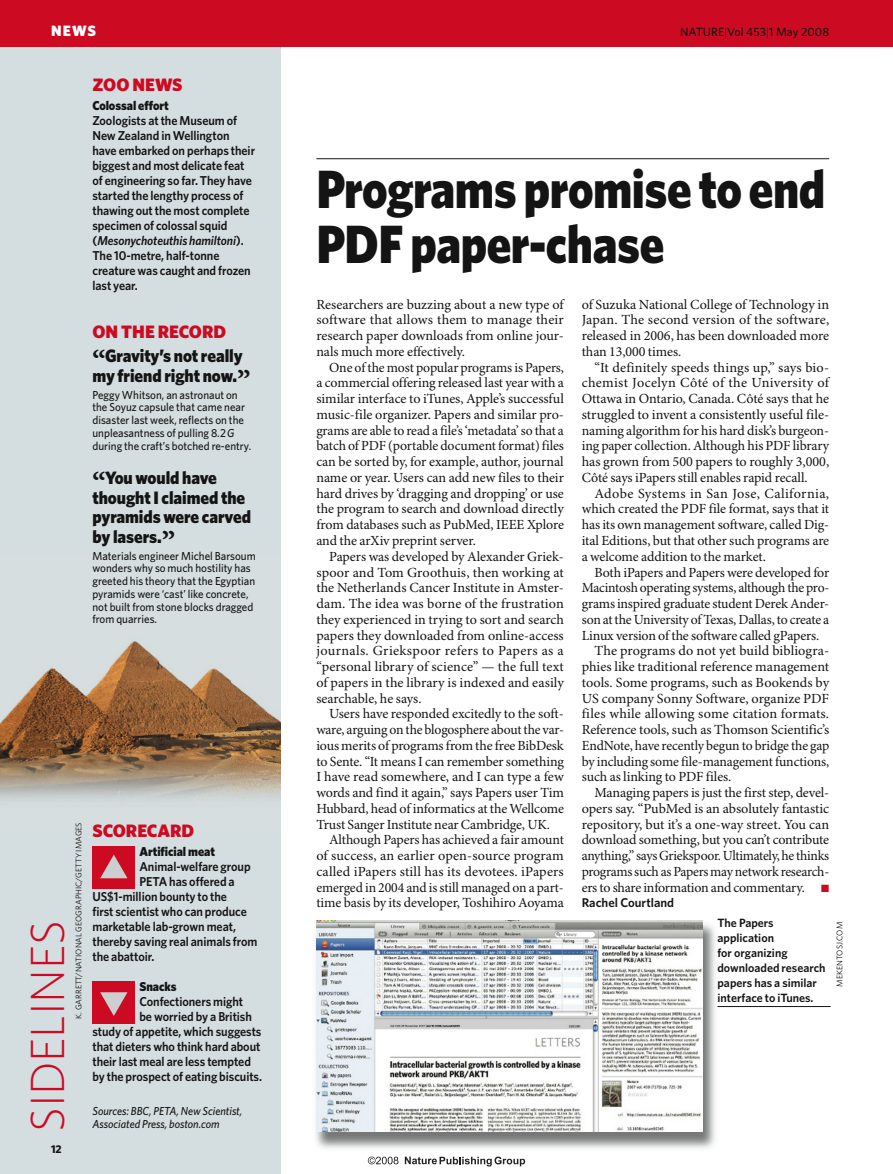
<style>
.page{position:relative;width:893px;height:1174px;background:#fff}
.page>*{position:absolute;margin:0;border:0;box-sizing:border-box;transform-origin:0 0}
.t1{font:900 54px/55.5px "Whitney";letter-spacing:-.01em;color:#141414;scale:.9 1}
.t2{font:300 48px "Whitney";letter-spacing:-.005em;color:#cc0a21}
.t3{font:900 18px/19.5px "Whitney";letter-spacing:-.005em;color:#141414;scale:.95 1}
.t4{font:900 18px "Whitney";color:#cc0a21}
.t5{font:900 15px "Whitney";color:#fff}
.t6{font:13.95px/15.8px "Minion Pro";letter-spacing:-.01em;color:#141414;text-align:justify}
.t7{font:13.95px "Minion Pro";letter-spacing:.015em;color:#141414}
.t8{font:600 12.9px/15px "Whitney";letter-spacing:-.005em;color:#141414;scale:.95 1}
.t9{font:900 12.9px "Whitney";letter-spacing:-.005em;color:#141414;scale:.95 1}
.t10{font:600 12.75px "Whitney";color:#141414}
.t11{font:600 12px/15px "Whitney";color:#141414}
.t12{font:500 12px "Whitney";color:#141414}
.t13{font:500 11.7px/12.8px "Whitney";color:#141414;scale:.95 1}
.t14{font:italic 500 11.7px/12.8px "Whitney";color:#141414;scale:.95 1}
.t15{font:700 11.25px "Whitney";color:#141414}
.t16{font:8.25px "Whitney";color:#141414}
.s1{font-weight:300}
.s2{font-style:italic}
.s3{color:#cc0a21}
.s4{font-family:"Minion Pro";font-weight:700;font-size:30px}
</style>
<div class="page">
<div style="left:0;top:46px;width:281px;height:1128px;background:#d4dddf"></div>
<img style="left:316px;top:921px;width:403px;height:228px">
<img style="left:316px;top:920px;width:386px;height:211px">
<div style="left:92px;top:981px;width:43px;height:42px;background:#cc0a21"></div>
<svg style="left:100px;top:992px;width:27px;height:24px"></svg>
<div style="left:92px;top:846px;width:43px;height:42px;background:#cc0a21"></div>
<svg style="left:100px;top:854px;width:27px;height:24px"></svg>
<img style="left:0;top:641px;width:281px;height:159px">
<hr style="left:717px;top:1006px;width:114px;height:1px;background:#141414">
<div style="left:0;top:0;width:893px;height:47px;background:#cc0a21"></div>
<hr style="left:316px;top:158px;width:513px;height:1px;background:#141414">
<svg style="left:405px;top:1156px;width:120px;height:10px"></svg>
<svg style="left:368px;top:1156px;width:30px;height:8px"></svg>
<p class="t5" style="left:51px;top:25px;width:47px">NEWS</p>
<p class="t12" style="left:680px;top:27px;width:151px">NATURE<span class="s1">|</span>Vol 453<span class="s1">|</span>1 May 2008</p>
<p class="t4" style="left:92px;top:78px;width:92px">ZOO NEWS</p>
<p class="t9" style="left:92px;top:101px;width:82px">Colossal effort</p>
<p class="t8" style="left:92px;top:114px;width:173px">Zoologists at the Museum of<br>New Zealand in Wellington have embarked on perhaps their biggest and most delicate feat of engineering so far. They have started the lengthy process of thawing out the most complete specimen of colossal squid (<span class="s2">Mesonychoteuthis hamiltoni</span>).<br>The 10-metre, half-tonne creature was caught and frozen last year.</p>
<p class="t3" style="left:92px;top:321px;width:160px;line-height:23.7px"><span class="s3">ON THE RECORD </span><span class="s4">“</span>Gravity’s not really</p>
<p class="t3" style="left:92px;top:367px;width:168px">my friend right now.<span class="s4">”</span></p>
<p class="t13" style="left:92px;top:389px;width:169px">Peggy Whitson, an astronaut on the Soyuz capsule that came near disaster last week, reflects on the unpleasantness of pulling 8.2 <span class="s2">G </span>during the craft’s botched re-entry.</p>
<p class="t3" style="left:92px;top:469px;width:168px"><span class="s4">“</span>You would have thought I claimed the pyramids were carved by lasers.<span class="s4">”</span></p>
<p class="t13" style="left:92px;top:550px;width:173px">Materials engineer Michel Barsoum wonders why so much hostility has greeted his theory that the Egyptian pyramids were ‘cast’ like concrete, not built from stone blocks dragged from quarries.</p>
<h2 class="t2" style="left:30px;top:1131px;width:212px;rotate:-90deg">SIDELINES</h2>
<p class="t15" style="left:51px;top:1144px;width:12px">12</p>
<p class="t16" style="left:76px;top:1018px;width:198px;rotate:-90deg">K. GARRETT/NATIONAL GEOGRAPHIC/GETTY IMAGES</p>
<p class="t4" style="left:92px;top:823px;width:103px">SCORECARD</p>
<p class="t9" style="left:139px;top:846px;width:81px">Artificial meat</p>
<p class="t8" style="left:139px;top:859px;width:119px">Animal-welfare group</p>
<p class="t8" style="left:139px;top:874px;width:102px">PETA has offered a</p>
<p class="t8" style="left:92px;top:889px;width:143px">US$1-million bounty to the</p>
<p class="t8" style="left:92px;top:904px;width:164px">first scientist who can produce</p>
<p class="t8" style="left:92px;top:919px;width:153px">marketable lab-grown meat,</p>
<p class="t8" style="left:92px;top:934px;width:175px">thereby saving real animals from</p>
<p class="t8" style="left:92px;top:949px;width:67px">the abattoir.</p>
<p class="t9" style="left:139px;top:981px;width:40px">Snacks</p>
<p class="t8" style="left:139px;top:994px;width:111px">Confectioners might</p>
<p class="t8" style="left:139px;top:1009px;width:120px">be worried by a British</p>
<p class="t8" style="left:92px;top:1024px;width:179px">study of appetite, which suggests</p>
<p class="t8" style="left:92px;top:1039px;width:178px">that dieters who think hard about</p>
<p class="t8" style="left:92px;top:1054px;width:168px">their last meal are less tempted</p>
<p class="t8" style="left:92px;top:1069px;width:180px">by the prospect of eating biscuits.</p>
<p class="t14" style="left:92px;top:1105px;width:159px">Sources: BBC, PETA, New Scientist,<br>Associated Press, boston.com</p>
<h1 class="t1" style="left:316px;top:165px;width:567px">Programs promise to end<br>PDF paper-chase</h1>
<p class="t6" style="left:316px;top:297px;width:249px">Researchers are buzzing about a new type of software that allows them to manage their research paper downloads from online jour&shy;nals much more effectively.</p>
<p class="t6" style="left:316px;top:360px;width:249px;text-indent:13px">One of the most popular programs is Papers, a commercial offering released last year with a similar interface to iTunes, Apple’s successful music-file organizer. Papers and similar pro&shy;grams are able to read a file’s ‘metadata’ so that a batch of PDF (portable document format) files can be sorted by, for example, author, journal name or year. Users can add new files to their hard drives by ‘dragging and dropping’ or use the program to search and download directly from databases such as PubMed, IEEE Xplore and the arXiv preprint server.</p>
<p class="t6" style="left:316px;top:549px;width:249px;text-indent:13px">Papers was developed by Alexander Griek&shy;spoor and Tom Groothuis, then working at the Netherlands Cancer Institute in Amster&shy;dam. The idea was borne of the frustration they experienced in trying to sort and search papers they downloaded from online-access journals. Griekspoor refers to Papers as a “personal library of science” — the full text of papers in the library is indexed and easily searchable, he says.</p>
<p class="t6" style="left:316px;top:707px;width:249px;text-indent:13px">Users have responded excitedly to the soft&shy;ware, arguing on the blogosphere about the var&shy;ious merits of programs from the free BibDesk to Sente. “It means I can remember something I have read somewhere, and I can type a few words and find it again,” says Papers user Tim Hubbard, head of informatics at the Wellcome Trust Sanger Institute near Cambridge, UK.</p>
<p class="t6" style="left:316px;top:833px;width:249px;text-indent:13px">Although Papers has achieved a fair amount of success, an earlier open-source program called iPapers still has its devotees. iPapers emerged in 2004 and is still managed on a part&shy;time basis by its developer, Toshihiro Aoyama</p>
<p class="t6" style="left:582px;top:297px;width:249px">of Suzuka National College of Technology in Japan. The second version of the software, released in 2006, has been downloaded more than 13,000 times.</p>
<p class="t6" style="left:582px;top:360px;width:249px;text-indent:13px">“It definitely speeds things up,” says bio&shy;chemist Jocelyn Côté of the University of Ottawa in Ontario, Canada. Côté says that he struggled to invent a consistently useful file&shy;naming algorithm for his hard disk’s burgeon&shy;ing paper collection. Although his PDF library has grown from 500 papers to roughly 3,000, Côté says iPapers still enables rapid recall.</p>
<p class="t6" style="left:582px;top:486px;width:249px;text-indent:13px">Adobe Systems in San Jose, California, which created the PDF file format, says that it has its own management software, called Dig&shy;ital Editions, but that other such programs are a welcome addition to the market.</p>
<p class="t6" style="left:594px;top:565px;width:236px">Both iPapers and Papers were developed for</p>
<p class="t6" style="left:582px;top:581px;width:249px">Macintosh operating systems, although the pro-</p>
<p class="t6" style="left:582px;top:597px;width:249px">grams inspired graduate student Derek Ander-</p>
<p class="t6" style="left:582px;top:612px;width:249px">son at the University of Texas, Dallas, to create a</p>
<p class="t6" style="left:582px;top:628px;width:239px">Linux version of the software called gPapers.</p>
<p class="t6" style="left:594px;top:644px;width:236px">The programs do not yet build bibliogra-</p>
<p class="t6" style="left:582px;top:660px;width:249px">phies like traditional reference management</p>
<p class="t6" style="left:582px;top:675px;width:249px">tools. Some programs, such as Bookends by</p>
<p class="t6" style="left:582px;top:691px;width:249px">US company Sonny Software, organize PDF</p>
<p class="t7" style="left:582px;top:708px;width:249px">files while allowing some citation formats.</p>
<p class="t6" style="left:582px;top:723px;width:249px">Reference tools, such as Thomson Scientific’s</p>
<p class="t6" style="left:582px;top:738px;width:249px">EndNote, have recently begun to bridge the gap</p>
<p class="t6" style="left:582px;top:754px;width:249px">by including some file-management functions,</p>
<p class="t6" style="left:582px;top:770px;width:151px">such as linking to PDF files.</p>
<p class="t6" style="left:594px;top:786px;width:236px">Managing papers is just the first step, devel-</p>
<p class="t6" style="left:582px;top:801px;width:249px">opers say. “PubMed is an absolutely fantastic</p>
<p class="t6" style="left:582px;top:817px;width:249px">repository, but it’s a one-way street. You can</p>
<p class="t6" style="left:582px;top:833px;width:249px">download something, but you can’t contribute</p>
<p class="t6" style="left:582px;top:849px;width:249px">anything,” says Griekspoor. Ultimately, he thinks</p>
<p class="t6" style="left:582px;top:864px;width:249px">programs such as Papers may network research-</p>
<p class="t6" style="left:582px;top:880px;width:249px">ers to share information and commentary. <span class="s3">■</span></p>
<p class="t10" style="left:582px;top:898px;width:94px">Rachel Courtland</p>
<p class="t11" style="left:717px;top:916px;width:110px">The Papers application<br>for organizing downloaded research papers has a similar interface to iTunes.</p>
<p class="t16" style="left:836px;top:986px;width:66px;rotate:-90deg">MEKENTOSJ.COM</p>
</div>
